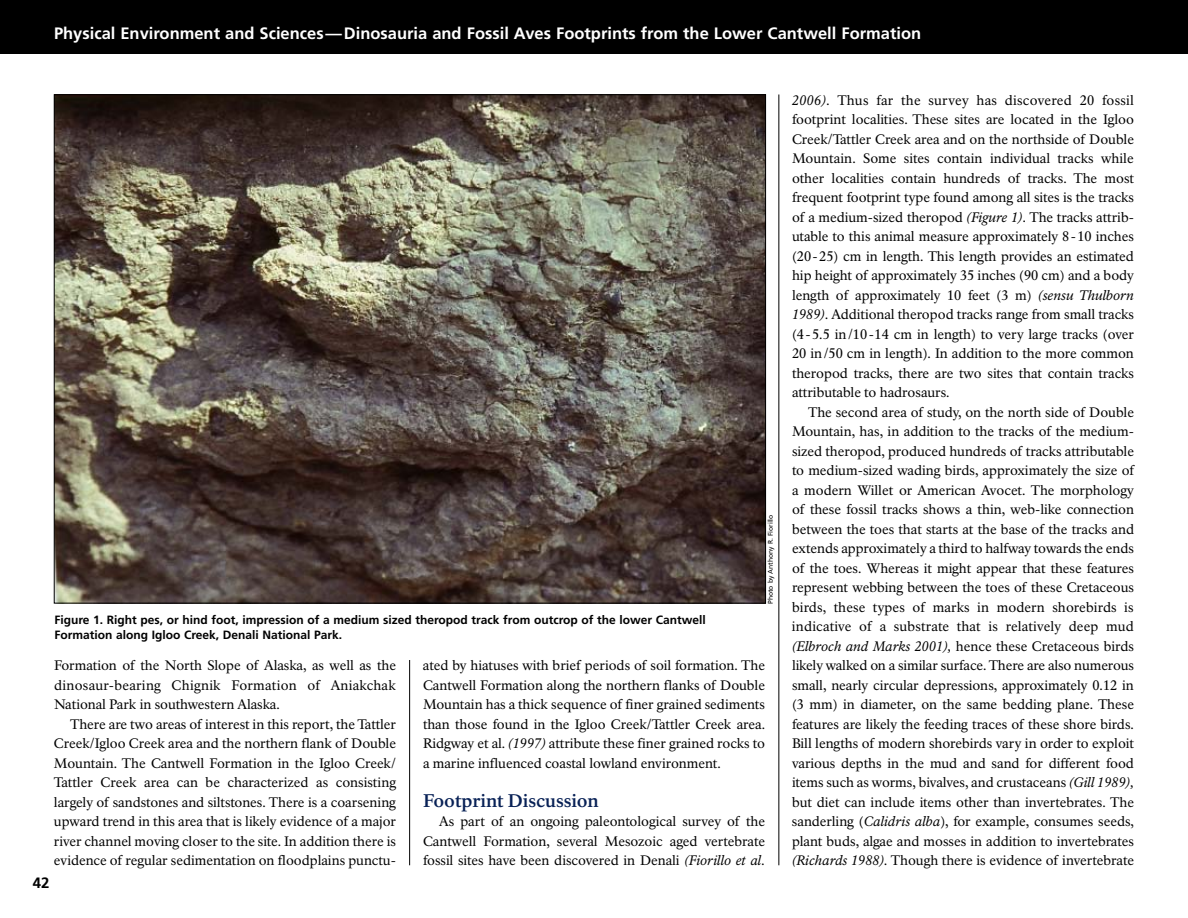
<style>
.page{position:relative;width:1188px;height:918px;background:#fff}
.page>*{position:absolute;margin:0;border:0;box-sizing:border-box;transform-origin:0 0}
.t1{font:700 18px "NPS Rawlinson";letter-spacing:-.005em;color:#082156}
.t2{font:700 16.5px "Frutiger";color:#fff}
.t3{font:700 15px "Frutiger";color:#000}
.t4{font:13.5px/19.5px "NPS Rawlinson T";letter-spacing:-.005em;color:#000;text-align:justify}
.t5{font:700 12px/15px "Frutiger";color:#000}
.t6{font:6.75px "Frutiger";color:#000}
.s1{font-style:italic}
</style>
<div class="page">
<div style="left:0;top:0;width:1188px;height:54px;background:#000"></div>
<hr style="left:409px;top:660px;width:1px;height:205px;background:#000">
<hr style="left:779px;top:94px;width:1px;height:771px;background:#000">
<img style="left:56px;top:96px;width:708px;height:505px">
<p class="t2" style="left:54px;top:27px;width:869px">Physical Environment and Sciences—Dinosauria and Fossil Aves Footprints from the Lower Cantwell Formation</p>
<p class="t5" style="left:54px;top:614px;width:653px">Figure 1. Right pes, or hind foot, impression of a medium sized theropod track from outcrop of the lower Cantwell<br>Formation along Igloo Creek, Denali National Park.</p>
<p class="t6" style="left:768px;top:604px;width:91px;rotate:-90deg">Photo by Anthony R. Fiorillo</p>
<p class="t4" style="left:54px;top:657px;width:344px">Formation of the North Slope of Alaska, as well as the dinosaur-bearing Chignik Formation of Aniakchak National Park in southwestern Alaska.</p>
<p class="t4" style="left:54px;top:716px;width:344px;text-indent:16px">There are two areas of interest in this report, the Tattler Creek/Igloo Creek area and the northern flank of Double Mountain. The Cantwell Formation in the Igloo Creek/ Tattler Creek area can be characterized as consisting largely of sandstones and siltstones. There is a coarsening upward trend in this area that is likely evidence of a major river channel moving closer to the site. In addition there is evidence of regular sedimentation on floodplains punctu-</p>
<p class="t3" style="left:33px;top:877px;width:18px">42</p>
<p class="t4" style="left:423px;top:657px;width:344px">ated by hiatuses with brief periods of soil formation. The Cantwell Formation along the northern flanks of Double Mountain has a thick sequence of finer grained sediments than those found in the Igloo Creek/Tattler Creek area.<br>Ridgway et al. <span class="s1">(1997)</span> attribute these finer grained rocks to a marine influenced coastal lowland environment.</p>
<h1 class="t1" style="left:423px;top:794px;width:177px">Footprint Discussion</h1>
<p class="t4" style="left:423px;top:813px;width:344px;text-indent:16px">As part of an ongoing paleontological survey of the Cantwell Formation, several Mesozoic aged vertebrate fossil sites have been discovered in Denali <span class="s1">(Fiorillo et al.</span></p>
<p class="t4" style="left:792px;top:92px;width:344px"><span class="s1">2006).</span> Thus far the survey has discovered 20 fossil footprint localities. These sites are located in the Igloo Creek/Tattler Creek area and on the northside of Double Mountain. Some sites contain individual tracks while other localities contain hundreds of tracks. The most frequent footprint type found among all sites is the tracks of a medium-sized theropod <span class="s1">(Figure 1).</span> The tracks attrib&shy;utable to this animal measure approximately 8-10 inches (20-25) cm in length. This length provides an estimated hip height of approximately 35 inches (90 cm) and a body length of approximately 10 feet (3 m) <span class="s1">(sensu Thulborn 1989).</span> Additional theropod tracks range from small tracks (4-5.5 in /10-14 cm in length) to very large tracks (over 20 in /50 cm in length). In addition to the more common theropod tracks, there are two sites that contain tracks attributable to hadrosaurs.</p>
<p class="t4" style="left:792px;top:404px;width:344px;text-indent:16px">The second area of study, on the north side of Double Mountain, has, in addition to the tracks of the medium&shy;sized theropod, produced hundreds of tracks attributable to medium-sized wading birds, approximately the size of a modern Willet or American Avocet. The morphology of these fossil tracks shows a thin, web-like connection between the toes that starts at the base of the tracks and extends approximately a third to halfway towards the ends of the toes. Whereas it might appear that these features represent webbing between the toes of these Cretaceous birds, these types of marks in modern shorebirds is indicative of a substrate that is relatively deep mud <span class="s1">(Elbroch and Marks 2001),</span> hence these Cretaceous birds likely walked on a similar surface. There are also numerous small, nearly circular depressions, approximately 0.12 in (3 mm) in diameter, on the same bedding plane. These features are likely the feeding traces of these shore birds.<br>Bill lengths of modern shorebirds vary in order to exploit various depths in the mud and sand for different food items such as worms, bivalves, and crustaceans <span class="s1">(Gill 1989), </span>but diet can include items other than invertebrates. The sanderling (<span class="s1">Calidris alba</span>), for example, consumes seeds, plant buds, algae and mosses in addition to invertebrates <span class="s1">(Richards 1988).</span> Though there is evidence of invertebrate</p>
</div>
